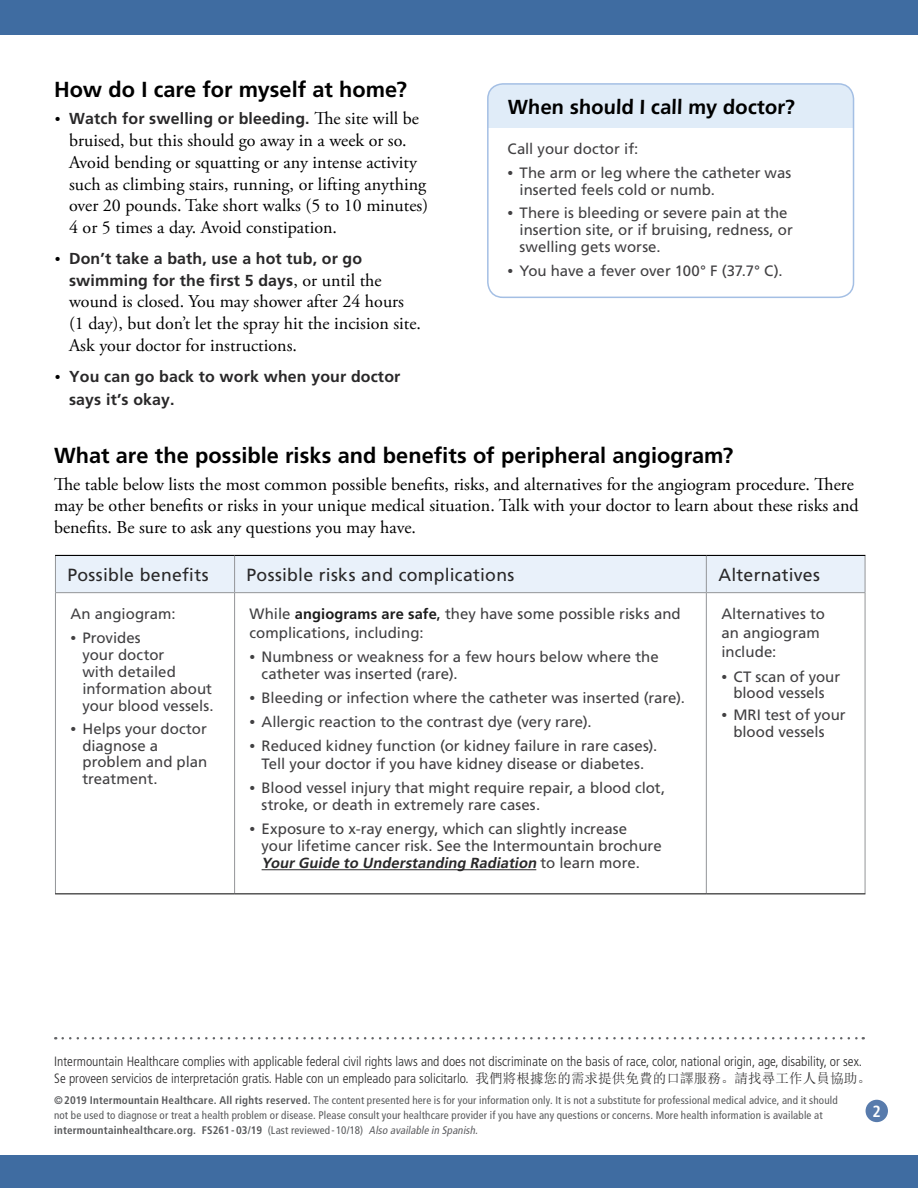
<style>
.page{position:relative;width:918px;height:1188px;background:#fff}
.page>*{position:absolute;margin:0;border:0;box-sizing:border-box;transform-origin:0 0}
.Level_1{font:700 21.75px "Frutiger LT Std";color:#000}
.Main_table{font:700 20.25px "Frutiger LT Std";color:#000}
.Main_tight_1{font:18px/21.8px "Adobe Garamond Pro";color:#000}
.Title_bar{font:17.7px "Frutiger LT Std";letter-spacing:.015em;color:#292829}
.Page_Number{font:700 condensed 16.2px "Frutiger LT Std";color:#fff}
.t1{font:700 15.9px/21.8px "Frutiger LT Std";letter-spacing:.01em;color:#292829}
.Main_table-2{font:15px/16.8px "Frutiger LT Std";color:#414042}
.t2{font:italic 700 14.7px "Frutiger LT Std";color:#292829}
.t3{font:300 condensed 13.5px/16.5px "Frutiger LT Std";color:#292829}
.Footer___h6{font:condensed 10.95px/15px "Frutiger LT Std";letter-spacing:.015em;color:#58595b}
.s1{font-family:"Adobe Garamond Pro";font-weight:400;font-size:15px;color:#000}
.s2{font-family:"Adobe Garamond Pro";font-weight:400;font-size:18px;color:#000}
.s3{font-family:"Adobe Garamond Pro"}
.s4{font-weight:700;font-size:14.7px;color:#1c1c1c}
.s5{font-weight:700;font-stretch:condensed;font-size:14.7px;color:#1c1c1c}
.s6{font-weight:400;font-style:normal;font-size:15px;color:#414042}
.s7{font-family:"Sim Sun";font-weight:400;font-stretch:normal}
.s8{font-weight:700}
.s9{font-style:italic;color:#5d5d60}
</style>
<div class="page">
<div style="left:0;top:0;width:918px;height:35px;background:#3f6ca1"></div>
<div style="left:0;top:1156px;width:918px;height:32px;background:#3f6ca1"></div>
<div style="left:866px;top:1100px;width:22px;height:22px;background:#587bac;border-radius:50%"></div>
<svg style="left:63px;top:1037px;width:801px;height:3px"></svg>
<div style="left:56px;top:556px;width:809px;height:36px;background:#e9f1fa"></div>
<hr style="left:55px;top:593px;width:1px;height:300px;background:#939598">
<hr style="left:234px;top:593px;width:1px;height:300px;background:#939598">
<hr style="left:706px;top:593px;width:1px;height:300px;background:#939598">
<hr style="left:865px;top:593px;width:1px;height:300px;background:#939598">
<hr style="left:55px;top:556px;width:1px;height:36px;background:#939598">
<hr style="left:234px;top:556px;width:1px;height:36px;background:#939598">
<hr style="left:706px;top:556px;width:1px;height:36px;background:#939598">
<hr style="left:865px;top:556px;width:1px;height:36px;background:#939598">
<hr style="left:55px;top:592px;width:180px;height:1px;background:#939598">
<hr style="left:235px;top:592px;width:471px;height:1px;background:#939598">
<hr style="left:706px;top:592px;width:159px;height:1px;background:#939598">
<hr style="left:55px;top:555px;width:180px;height:1px;background:#000">
<hr style="left:235px;top:555px;width:471px;height:1px;background:#000">
<hr style="left:706px;top:555px;width:159px;height:1px;background:#000">
<hr style="left:55px;top:893px;width:180px;height:1px;background:#000">
<hr style="left:235px;top:893px;width:471px;height:1px;background:#000">
<hr style="left:706px;top:893px;width:159px;height:1px;background:#000">
<hr style="left:262px;top:869px;width:274px;height:1px;background:#292829">
<div style="left:488px;top:84px;width:366px;height:43px;background:#e0ecf8"></div>
<div style="left:487px;top:83px;width:367px;height:215px;border:2px solid #a4bfe4;border-radius:15px"></div>
<p class="Level_1" style="left:54px;top:77px;width:354px">How do I care for myself at home?</p>
<p class="t1" style="left:55px;top:108px;width:366px"><span class="s1">•</span> Watch for swelling or bleeding. <span class="s2">The site will be</span></p>
<p class="Main_tight_1" style="left:69px;top:130px;width:361px">bruised, but this should go away in a week or so.<br>Avoid bending or squatting or any intense activity such as climbing stairs, running, or lifting anything over 20 pounds. Take short walks (5 to 10 minutes)<br>4 or 5 times a day. Avoid constipation.</p>
<p class="t1" style="left:69px;top:247px;width:314px;text-indent:-14px"><span class="s1">•</span> Don’t take a bath, use a hot tub, or go swimming for the first 5 days<span class="s2">, or until the</span></p>
<p class="Main_tight_1" style="left:69px;top:291px;width:354px">wound is closed. You may shower after 24 hours (1 day), but don’t let the spray hit the incision site.<br>Ask your doctor for instructions.</p>
<p class="t1" style="left:69px;top:366px;width:333px;line-height:22.5px;text-indent:-14px"><span class="s1">•</span> You can go back to work when your doctor says it’s okay.</p>
<p class="Level_1" style="left:54px;top:442px;width:681px">What are the possible risks and benefits of peripheral angiogram?</p>
<p class="Main_tight_1" style="left:54px;top:474px;width:806px">The table below lists the most common possible benefits, risks, and alternatives for the angiogram procedure. There may be other benefits or risks in your unique medical situation. Talk with your doctor to learn about these risks and benefits. Be sure to ask any questions you may have.</p>
<p class="Title_bar" style="left:67px;top:564px;width:143px">Possible benefits</p>
<p class="Title_bar" style="left:247px;top:564px;width:269px">Possible risks and complications</p>
<p class="Title_bar" style="left:718px;top:564px;width:103px">Alternatives</p>
<p class="Main_table-2" style="left:70px;top:605px;width:107px">An angiogram:</p>
<p class="Main_table-2" style="left:82px;top:630px;width:133px;text-indent:-12px"><span class="s3">•</span> Provides<br>your doctor<br>with detailed information about your blood vessels.</p>
<p class="Main_table-2" style="left:82px;top:720px;width:126px;text-indent:-12px"><span class="s3">•</span> Helps your doctor diagnose a problem and plan treatment.</p>
<p class="Main_table" style="left:508px;top:95px;width:290px">When should I call my doctor?</p>
<p class="Main_table-2" style="left:508px;top:140px;width:132px">Call your doctor if:</p>
<p class="Main_table-2" style="left:520px;top:165px;width:273px;text-indent:-12px"><span class="s3">•</span> The arm or leg where the catheter was inserted feels cold or numb.</p>
<p class="Main_table-2" style="left:520px;top:204px;width:275px;text-indent:-12px"><span class="s3">•</span> There is bleeding or severe pain at the insertion site, or if bruising, redness, or swelling gets worse.</p>
<p class="Main_table-2" style="left:508px;top:262px;width:276px"><span class="s3">•</span> You have a fever over 100° F (37.7° C).</p>
<p class="Main_table-2" style="left:250px;top:604px;width:433px;line-height:19.2px">While <span class="s4">angiograms are safe</span><span class="s5">,</span> they have some possible risks and complications, including:</p>
<p class="Main_table-2" style="left:262px;top:648px;width:399px;line-height:17.2px;text-indent:-12px"><span class="s3">•</span> Numbness or weakness for a few hours below where the catheter was inserted (rare).</p>
<p class="Main_table-2" style="left:250px;top:690px;width:437px"><span class="s3">•</span> Bleeding or infection where the catheter was inserted (rare).</p>
<p class="Main_table-2" style="left:250px;top:714px;width:344px"><span class="s3">•</span> Allergic reaction to the contrast dye (very rare).</p>
<p class="Main_table-2" style="left:250px;top:738px;width:409px;line-height:17.2px;text-align:center"><span class="s3">•</span> Reduced kidney function (or kidney failure in rare cases).<br>Tell your doctor if you have kidney disease or diabetes.</p>
<p class="Main_table-2" style="left:262px;top:779px;width:405px;line-height:17.2px;text-indent:-12px"><span class="s3">•</span> Blood vessel injury that might require repair, a blood clot, stroke, or death in extremely rare cases.</p>
<p class="Main_table-2" style="left:262px;top:820px;width:402px;line-height:17.2px;text-indent:-12px"><span class="s3">•</span> Exposure to x-ray energy, which can slightly increase your lifetime cancer risk. See the Intermountain brochure</p>
<p class="t2" style="left:262px;top:855px;width:380px">Your Guide to Understanding Radiation <span class="s6">t o l e a r n m o r e .</span></p>
<p class="Main_table-2" style="left:721px;top:604px;width:105px;line-height:19.2px">Alternatives to an angiogram include:</p>
<p class="Main_table-2" style="left:721px;top:668px;width:120px;text-align:center"><span class="s3">•</span> CT scan of your blood vessels</p>
<p class="Main_table-2" style="left:733px;top:706px;width:114px;text-indent:-12px"><span class="s3">•</span> MRI test of your blood vessels</p>
<p class="t3" style="left:54px;top:1053px;width:818px">Intermountain Healthcare complies with applicable federal civil rights laws and does not discriminate on the basis of race, color, national origin, age, disability, or sex.<br>Se proveen servicios de interpretación gratis. Hable con un empleado para solicitarlo. <span class="s7">我們將根據您的需求提供免費的口譯服務。請找尋工作人員協助。</span></p>
<p class="Footer___h6" style="left:54px;top:1093px;width:785px"><span class="s8">©2019 Intermountain Healthcare. All rights reserved.</span> The content presented here is for your information only. It is not a substitute for professional medical advice, and it should not be used to diagnose or treat a health problem or disease. Please consult your healthcare provider if you have any questions or concerns. More health information is available at <span class="s8">intermountainhealthcare.org. FS261-03/19</span> (Last reviewed - 10/18) <span class="s9">Also available in Spanish.</span></p>
<p class="Page_Number" style="left:873px;top:1101px;width:10px">2</p>
</div>
